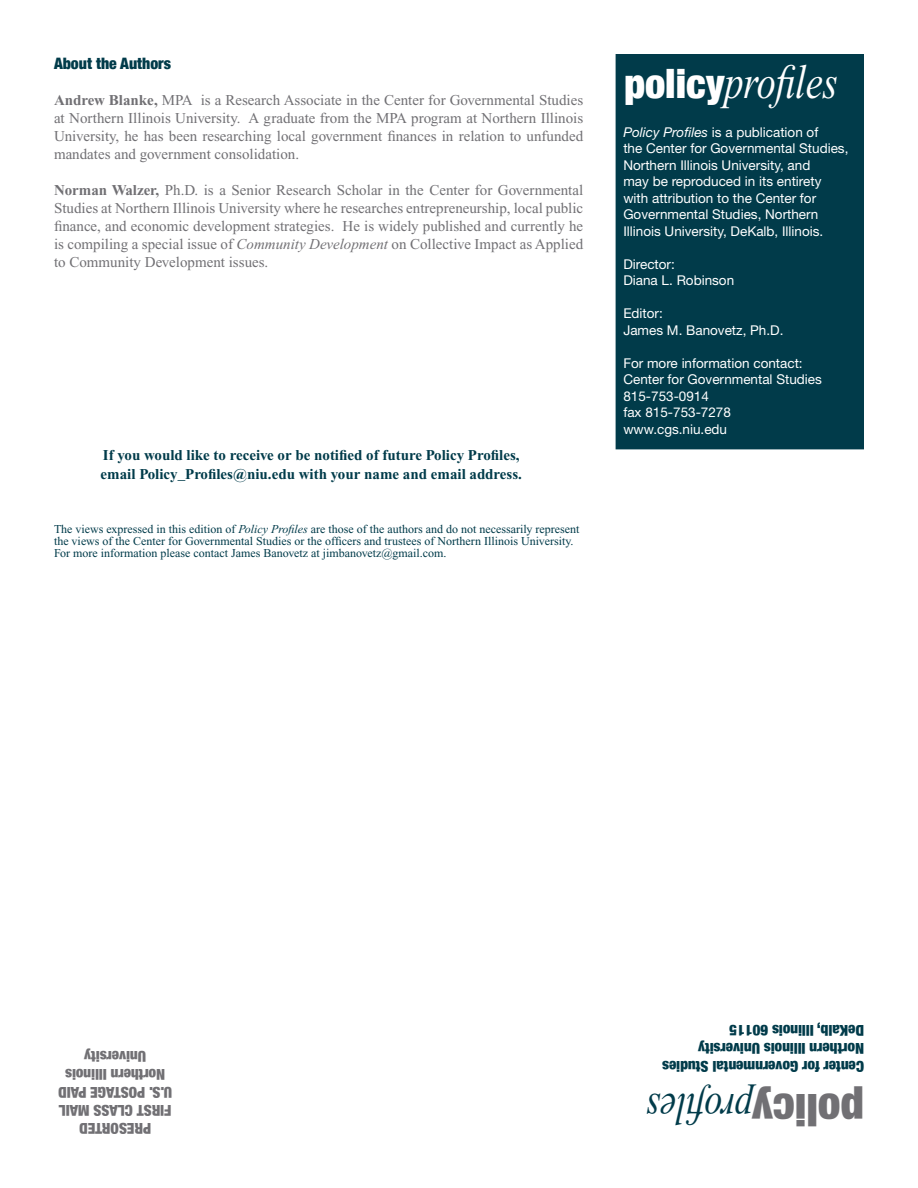
<style>
.page{position:relative;width:918px;height:1188px;background:#fff}
.page>*{position:absolute;margin:0;border:0;box-sizing:border-box;transform-origin:0 0}
.t1{font:italic 48px "Times New Roman";color:#fff;scale:.8 1}
.t2{font:italic 45px "Times New Roman";color:#013b4a;scale:.8 1}
.t3{font:900 condensed 15.75px "Helvetica Neue";color:#013b4a}
.t4{font:15px/18px "Times New Roman";color:#717074;text-align:justify}
.t5{font:700 15px/19.5px "Times New Roman";color:#013b4a}
.t6{font:900 condensed 15px/18px "Helvetica Neue";color:#013b4a}
.t7{font:900 condensed 15px/18px "Helvetica Neue";color:#717074;text-align:center}
.t8{font:13.5px/16.5px "Helvetica Neue";color:#fff}
.t9{font:12px/12px "Times New Roman";color:#013b4a}
.s1{font-weight:700}
.s2{font-style:italic}
.s3{font-family:"Helvetica Neue";font-weight:900;font-style:normal;font-stretch:condensed;font-size:40.5px}
.s4{font-family:"Helvetica Neue";font-weight:900;font-style:normal;font-stretch:condensed;color:#717074}
</style>
<div class="page">
<div style="left:616px;top:54px;width:248px;height:395px;background:#013b4a"></div>
<p class="t3" style="left:54px;top:51px;width:119px">About the Authors</p>
<p class="t4" style="left:54px;top:91px;width:531px"><span class="s1">Andrew Blanke,</span> MPA is a Research Associate in the Center for Governmental Studies at Northern Illinois University. A graduate from the MPA program at Northern Illinois University, he has been researching local government finances in relation to unfunded mandates and government consolidation.</p>
<p class="t4" style="left:54px;top:181px;width:531px"><span class="s1">Norman Walzer,</span> Ph.D. is a Senior Research Scholar in the Center for Governmental Studies at Northern Illinois University where he researches entrepreneurship, local public finance, and economic development strategies. He is widely published and currently he is compiling a special issue of <span class="s2">Community Development</span> on Collective Impact as Applied to Community Development issues.</p>
<p class="t5" style="left:101px;top:445px;width:423px">If you would like to receive or be notified of future Policy Profiles, email Policy_Profiles@niu.edu with your name and email address.</p>
<p class="t9" style="left:54px;top:524px;width:527px">The views expressed in this edition of <span class="s2">Policy Profiles</span> are those of the authors and do not necessarily represent the views of the Center for Governmental Studies or the officers and trustees of Northern Illinois University.<br>For more information please contact James Banovetz at jimbanovetz@gmail.com.</p>
<h1 class="t1" style="left:624px;top:56px;width:269px"><span class="s3">policy</span>profiles</h1>
<p class="t8" style="left:623px;top:124px;width:227px"><span class="s2">Policy Profiles</span> is a publication of<br>the Center for Governmental Studies, Northern Illinois University, and<br>may be reproduced in its entirety with attribution to the Center for Governmental Studies, Northern Illinois University, DeKalb, Illinois.</p>
<p class="t8" style="left:623px;top:256px;width:112px">Director:<br>Diana L. Robinson</p>
<p class="t8" style="left:623px;top:305px;width:162px">Editor:<br>James M. Banovetz, Ph.D.</p>
<p class="t8" style="left:623px;top:355px;width:200px">For more information contact:<br>Center for Governmental Studies<br>815-753-0914<br>fax 815-753-7278 www.cgs.niu.edu</p>
<p class="t7" style="left:172px;top:1138px;width:115px;rotate:-180deg">PRESORTED<br>FIRST CLASS MAIL<br>U.S. POSTAGE PAID<br>Northern Illinois<br>University</p>
<p class="t6" style="left:864px;top:1076px;width:203px;rotate:-180deg">Center for Governmental Studies<br>Northern Illinois University<br>DeKalb, Illinois 60115</p>
<h2 class="t2" style="left:864px;top:1133px;width:274px;rotate:-180deg"><span class="s4">policy</span>profiles</h2>
</div>
